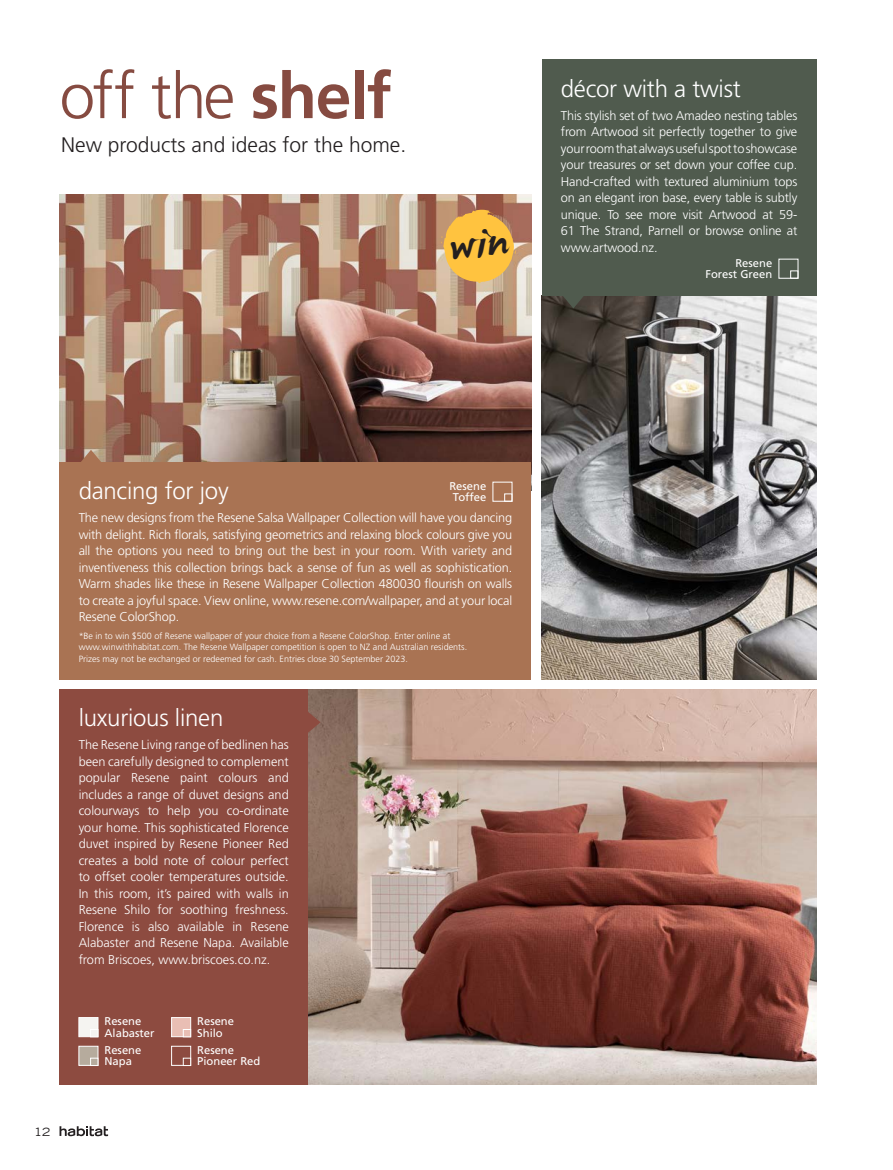
<style>
.page{position:relative;width:893px;height:1170px;background:#fff}
.page>*{position:absolute;margin:0;border:0;box-sizing:border-box;transform-origin:0 0}
.t1{font:300 64.2px "Frutiger LT Std";letter-spacing:-.03em;color:#864b41}
.t2{font:300 24px "Frutiger LT Std";letter-spacing:-.01em;color:#fff}
.t3{font:300 21px "Frutiger LT Std";color:#231f20}
.t4{font:300 12.75px/16.5px "Frutiger LT Std";letter-spacing:-.01em;color:#fff;text-align:justify}
.t5{font:11.25px/11.2px "Frutiger LT Std";color:#fff}
.t6{font:expanded 11.25px "Trade Gothic LH";color:#231f20}
.t7{font:300 9px/11.2px "Frutiger LT Std";color:#fff}
.s1{font-weight:700}
</style>
<div class="page">
<img style="left:60px;top:194px;width:471px;height:268px">
<div style="left:60px;top:462px;width:471px;height:218px;background:#a97353"></div>
<svg style="left:80px;top:450px;width:22px;height:12px"></svg>
<img style="left:542px;top:296px;width:274px;height:384px">
<div style="left:542px;top:60px;width:274px;height:236px;background:#505b4e"></div>
<div style="left:790px;top:271px;width:8px;height:7px;border:1px solid #fff"></div>
<svg style="left:563px;top:296px;width:21px;height:12px"></svg>
<img style="left:308px;top:689px;width:508px;height:395px">
<div style="left:60px;top:689px;width:248px;height:395px;background:#8d4b40"></div>
<div style="left:504px;top:493px;width:8px;height:8px;border:1px solid #fff"></div>
<div style="left:79px;top:1017px;width:19px;height:19px;background:#f5f4f1"></div>
<div style="left:90px;top:1029px;width:8px;height:7px;background:#f5f4f1;border:1px solid #fff"></div>
<div style="left:171px;top:1017px;width:20px;height:19px;background:#e9beb4;border:1px solid #fff"></div>
<div style="left:183px;top:1029px;width:8px;height:7px;background:#e9beb4;border:1px solid #fff"></div>
<div style="left:79px;top:1045px;width:19px;height:20px;background:#b6ab9d;border:1px solid #fff"></div>
<div style="left:90px;top:1057px;width:8px;height:8px;background:#b6ab9d;border:1px solid #fff"></div>
<div style="left:171px;top:1045px;width:20px;height:20px;background:#8d4b40;border:1px solid #fff"></div>
<div style="left:183px;top:1057px;width:8px;height:8px;background:#8d4b40;border:1px solid #fff"></div>
<svg style="left:308px;top:711px;width:13px;height:21px"></svg>
<svg style="left:60px;top:1126px;width:48px;height:10px"></svg>
<svg style="left:441px;top:210px;width:75px;height:73px;background:#ebb550"></svg>
<h1 class="t1" style="left:60px;top:60px;width:334px">off the <span class="s1">shelf</span></h1>
<h3 class="t3" style="left:61px;top:132px;width:347px">New products and ideas for the home.</h3>
<h2 class="t2" style="left:561px;top:75px;width:181px">décor with a twist</h2>
<p class="t4" style="left:561px;top:107px;width:238px">This stylish set of two Amadeo nesting tables from Artwood sit perfectly together to give your room that always useful spot to showcase your treasures or set down your coffee cup.<br>Hand-crafted with textured aluminium tops on an elegant iron base, every table is subtly unique. To see more visit Artwood at 59- 61 The Strand, Parnell or browse online at www.artwood.nz.</p>
<p class="t5" style="left:705px;top:257px;width:68px;text-align:right">Resene<br>Forest Green</p>
<p class="t6" style="left:34px;top:1124px;width:18px">12</p>
<h2 class="t2" style="left:79px;top:477px;width:151px">dancing for joy</h2>
<p class="t4" style="left:79px;top:510px;width:435px">The new designs from the Resene Salsa Wallpaper Collection will have you dancing with delight. Rich florals, satisfying geometrics and relaxing block colours give you all the options you need to bring out the best in your room. With variety and inventiveness this collection brings back a sense of fun as well as sophistication.<br>Warm shades like these in Resene Wallpaper Collection 480030 flourish on walls to create a joyful space. View online, www.resene.com/wallpaper, and at your local Resene ColorShop.</p>
<p class="t7" style="left:79px;top:630px;width:390px">*Be in to win $500 of Resene wallpaper of your choice from a Resene ColorShop. Enter online at www.winwithhabitat.com. The Resene Wallpaper competition is open to NZ and Australian residents.<br>Prizes may not be exchanged or redeemed for cash. Entries close 30 September 2023.</p>
<p class="t5" style="left:449px;top:480px;width:38px;text-align:center">Resene<br>Toffee</p>
<h2 class="t2" style="left:79px;top:704px;width:146px">luxurious linen</h2>
<p class="t4" style="left:79px;top:736px;width:212px">The Resene Living range of bedlinen has been carefully designed to complement popular Resene paint colours and includes a range of duvet designs and colourways to help you co-ordinate your home. This sophisticated Florence duvet inspired by Resene Pioneer Red creates a bold note of colour perfect to offset cooler temperatures outside.<br>In this room, it’s paired with walls in Resene Shilo for soothing freshness.<br>Florence is also available in Resene Alabaster and Resene Napa. Available from Briscoes, www.briscoes.co.nz.</p>
<p class="t5" style="left:105px;top:1015px;width:52px">Resene<br>Alabaster</p>
<p class="t5" style="left:197px;top:1015px;width:38px">Resene<br>Shilo</p>
<p class="t5" style="left:105px;top:1044px;width:38px">Resene<br>Napa</p>
<p class="t5" style="left:197px;top:1044px;width:65px">Resene<br>Pioneer Red</p>
</div>
